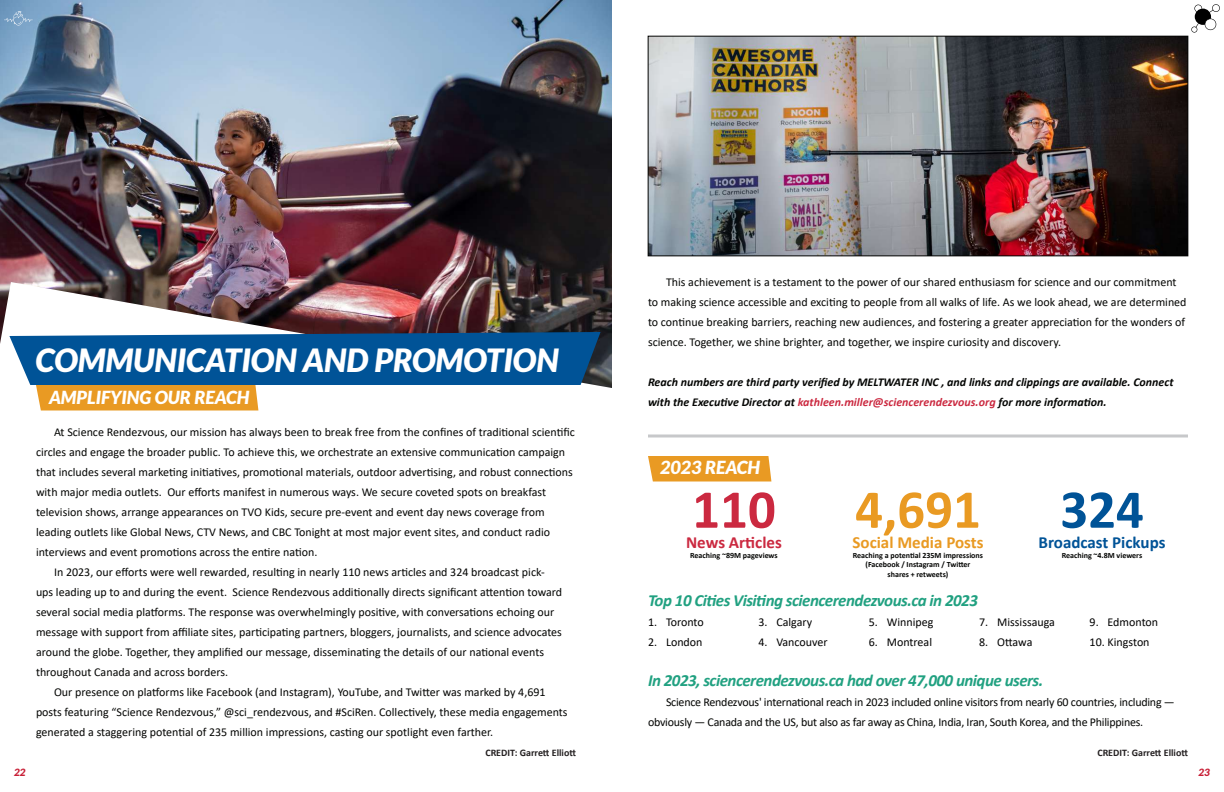
<style>
.page{position:relative;width:1224px;height:792px;background:#fff}
.page>*{position:absolute;margin:0;border:0;box-sizing:border-box;transform-origin:0 0}
.t1{font:700 55px "Calibri";color:#e99a23}
.t2{font:700 55px "Calibri";color:#cb2940}
.t3{font:700 55px "Calibri";color:#005397}
.t4{font:italic 900 32px "Lato";color:#fff}
.t5{font:italic 900 18px "Lato";color:#fff}
.t6{font:italic 700 17px "Calibri";letter-spacing:-.03em;color:#21a181}
.t7{font:700 17px "Calibri";color:#e99a23}
.t8{font:700 17px "Calibri";color:#005397}
.t9{font:700 17px "Calibri";color:#cb2940}
.t10{font:12px/20px "Calibri";color:#040503}
.t11{font:12px/20px "Calibri";letter-spacing:-.02em;color:#040503}
.t12{font:italic 700 12px/20px "Calibri";color:#040503}
.t13{font:12px "Calibri";color:#000}
.t14{font:700 10px "Calibri";color:#231f20}
.t15{font:italic 900 10px "Lato";color:#c82037}
.t16{font:700 8px/9.6px "Calibri";color:#040503;text-align:center}
.s1{color:#cb2940}
</style>
<div class="page">
<img style="left:650px;top:38px;width:536px;height:216px">
<div style="left:648px;top:36px;width:540px;height:220px;border:1px solid #040503"></div>
<svg style="left:1191px;top:4px;width:29px;height:29px"></svg>
<img style="left:0;top:0;width:612px;height:282px">
<img style="left:0;top:282px;width:612px;height:129px">
<svg style="left:4px;top:11px;width:29px;height:15px"></svg>
<svg style="left:9px;top:332px;width:592px;height:78px"></svg>
<svg style="left:648px;top:434px;width:540px;height:4px;background:#d4d5d7"></svg>
<svg style="left:648px;top:456px;width:123px;height:26px;background:#e99e2d"></svg>
<h2 class="t4" style="left:35px;top:342px;width:525px">COMMUNICATION AND PROMOTION</h2>
<h3 class="t5" style="left:49px;top:387px;width:202px">AMPLIFYING OUR REACH</h3>
<p class="t10" style="left:54px;top:422px;width:522px">At Science Rendezvous, our mission has always been to break free from the confines of traditional scientific</p>
<p class="t10" style="left:36px;top:442px;width:531px">circles and engage the broader public. To achieve this, we orchestrate an extensive communication campaign</p>
<p class="t10" style="left:36px;top:462px;width:538px">that includes several marketing initiatives, promotional materials, outdoor advertising, and robust connections</p>
<p class="t10" style="left:36px;top:482px;width:512px">with major media outlets. Our efforts manifest in numerous ways. We secure coveted spots on breakfast</p>
<p class="t10" style="left:36px;top:502px;width:510px">television shows, arrange appearances on TVO Kids, secure pre-event and event day news coverage from</p>
<p class="t10" style="left:36px;top:522px;width:516px">leading outlets like Global News, CTV News, and CBC Tonight at most major event sites, and conduct radio</p>
<p class="t10" style="left:36px;top:542px;width:283px">interviews and event promotions across the entire nation.</p>
<p class="t10" style="left:54px;top:562px;width:492px">In 2023, our efforts were well rewarded, resulting in nearly 110 news articles and 324 broadcast pick-</p>
<p class="t10" style="left:36px;top:582px;width:528px">ups leading up to and during the event. Science Rendezvous additionally directs significant attention toward</p>
<p class="t10" style="left:36px;top:602px;width:520px">several social media platforms. The response was overwhelmingly positive, with conversations echoing our</p>
<p class="t10" style="left:36px;top:622px;width:527px">message with support from affiliate sites, participating partners, bloggers, journalists, and science advocates</p>
<p class="t10" style="left:36px;top:642px;width:510px">around the globe. Together, they amplified our message, disseminating the details of our national events</p>
<p class="t10" style="left:36px;top:662px;width:194px">throughout Canada and across borders.</p>
<p class="t10" style="left:54px;top:682px;width:493px">Our presence on platforms like Facebook (and Instagram), YouTube, and Twitter was marked by 4,691</p>
<p class="t10" style="left:36px;top:702px;width:533px">posts featuring “Science Rendezvous,” @sci_rendezvous, and #SciRen. Collectively, these media engagements</p>
<p class="t10" style="left:36px;top:722px;width:459px">generated a staggering potential of 235 million impressions, casting our spotlight even farther.</p>
<p class="t14" style="left:485px;top:746px;width:92px">CREDIT: Garrett Elliott</p>
<p class="t10" style="left:648px;top:272px;width:540px;text-indent:18px">This achievement is a testament to the power of our shared enthusiasm for science and our commitment to making science accessible and exciting to people from all walks of life. As we look ahead, we are determined to continue breaking barriers, reaching new audiences, and fostering a greater appreciation for the wonders of science. Together, we shine brighter, and together, we inspire curiosity and discovery.</p>
<p class="t12" style="left:648px;top:372px;width:527px">Reach numbers are third party verified by MELTWATER INC , and links and clippings are available. Connect with the Executive Director at <span class="s1">kathleen.miller@sciencerendezvous.org</span> for more information.</p>
<h3 class="t5" style="left:660px;top:457px;width:102px">2023 REACH</h3>
<h1 class="t2" style="left:692px;top:471px;width:85px">110</h1>
<h3 class="t9" style="left:686px;top:530px;width:97px">News Articles</h3>
<p class="t16" style="left:690px;top:550px;width:89px">Reaching ~89M pageviews</p>
<h1 class="t1" style="left:855px;top:471px;width:127px">4,691</h1>
<h3 class="t7" style="left:852px;top:530px;width:133px">Social Media Posts</h3>
<p class="t16" style="left:853px;top:550px;width:132px">Reaching a potential 235M impressions (Facebook / Instagram / Twitter<br>shares + retweets)</p>
<h3 class="t6" style="left:648px;top:588px;width:331px">Top 10 Cities Visiting sciencerendezvous.ca in 2023</h3>
<h1 class="t3" style="left:1060px;top:471px;width:85px">324</h1>
<h3 class="t8" style="left:1039px;top:530px;width:128px">Broadcast Pickups</h3>
<p class="t16" style="left:1062px;top:550px;width:82px">Reaching ~4.8M viewers</p>
<p class="t13" style="left:648px;top:614px;width:57px">1. Toronto</p>
<p class="t13" style="left:648px;top:634px;width:56px">2. London</p>
<p class="t13" style="left:758px;top:614px;width:55px">3. Calgary</p>
<p class="t13" style="left:758px;top:634px;width:71px">4. Vancouver</p>
<p class="t13" style="left:869px;top:614px;width:66px">5. Winnipeg</p>
<p class="t13" style="left:869px;top:634px;width:65px">6. Montreal</p>
<p class="t13" style="left:979px;top:614px;width:77px">7. Mississauga</p>
<p class="t13" style="left:979px;top:634px;width:55px">8. Ottawa</p>
<p class="t13" style="left:1090px;top:614px;width:70px">9. Edmonton</p>
<p class="t13" style="left:1090px;top:634px;width:62px">10. Kingston</p>
<h3 class="t6" style="left:648px;top:668px;width:397px">In 2023, sciencerendezvous.ca had over 47,000 unique users.</h3>
<p class="t11" style="left:648px;top:692px;width:528px;text-indent:18px">Science Rendezvous' international reach in 2023 included online visitors from nearly 60 countries, including — obviously — Canada and the US, but also as far away as China, India, Iran, South Korea, and the Philippines.</p>
<p class="t14" style="left:1097px;top:746px;width:92px">CREDIT: Garrett Elliott</p>
<p class="t15" style="left:14px;top:766px;width:13px">22</p>
<p class="t15" style="left:1198px;top:766px;width:13px">23</p>
</div>
